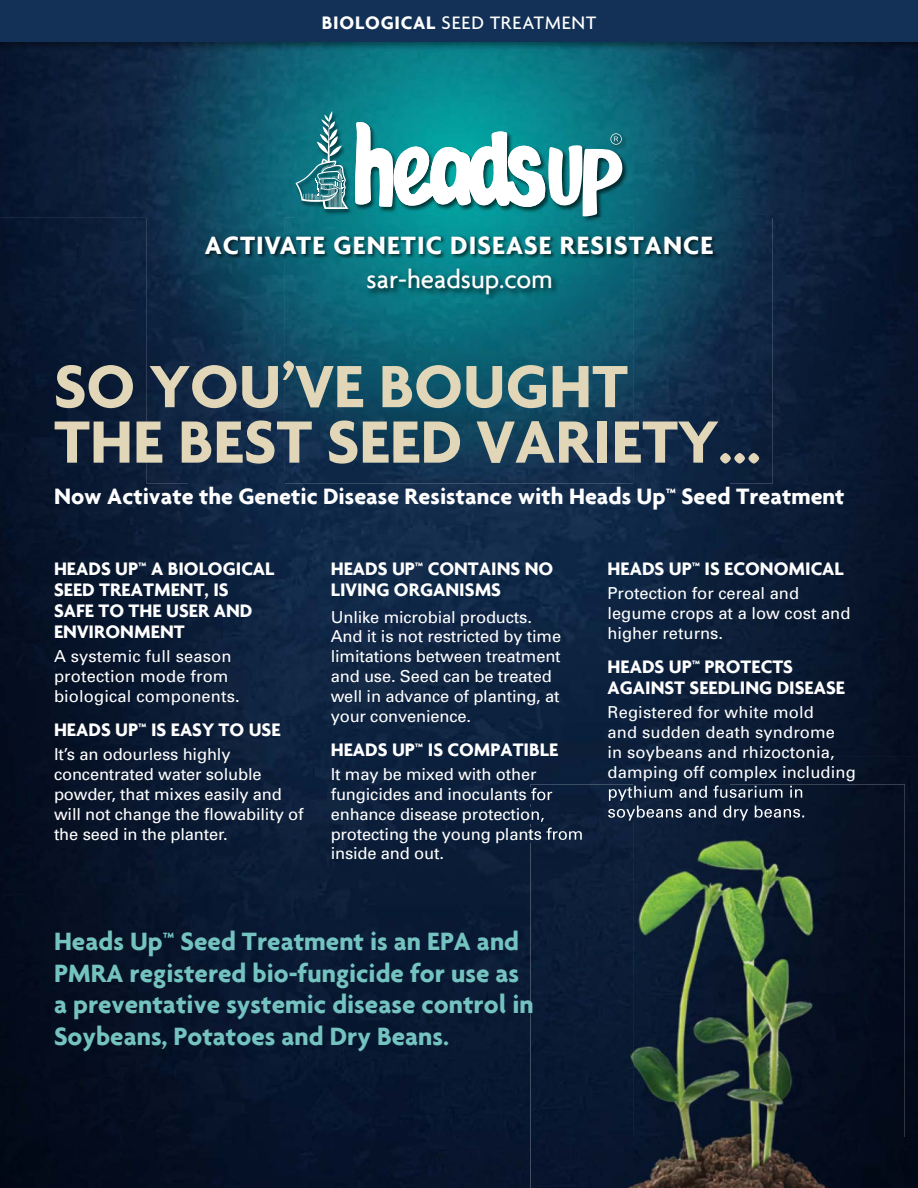
<style>
.page{position:relative;width:918px;height:1188px;background:#fff}
.page>*{position:absolute;margin:0;border:0;box-sizing:border-box;transform-origin:0 0}
.t1{font:700 64.5px/55.5px "Agenda";color:#e1d7b8}
.t2{font:700 27px/31.5px "Agenda";color:#74c3c0}
.t3{font:700 27px "Agenda";letter-spacing:.04em;color:#fff}
.t4{font:500 27px "Agenda";color:#fff}
.t5{font:700 24px "Agenda";color:#fff}
.t6{font:700 19.5px/21px "Agenda";color:#fff}
.t7{font:500 19.5px "Agenda";letter-spacing:.04em;color:#fff}
.t8{font:16.5px/19.8px "Univers";letter-spacing:-.01em;color:#fff}
.t9{font:16.5px/19.8px "Univers";letter-spacing:.01em;color:#fff}
.s1{font-weight:700}
</style>
<div class="page">
<img style="left:284px;top:483px;width:350px;height:302px">
<img style="left:284px;top:785px;width:247px;height:403px">
<div style="left:332px;top:768px;width:209px;height:15px;background:#0b203c"></div>
<div style="left:331px;top:788px;width:200px;height:15px;background:#0b1f3b"></div>
<div style="left:332px;top:808px;width:199px;height:15px;background:#0b1e3a"></div>
<div style="left:332px;top:828px;width:199px;height:15px;background:#0a1d39"></div>
<img style="left:0;top:51px;width:146px;height:166px">
<img style="left:0;top:217px;width:189px;height:971px">
<img style="left:189px;top:483px;width:95px;height:705px">
<img style="left:634px;top:51px;width:284px;height:166px">
<img style="left:729px;top:217px;width:189px;height:593px">
<img style="left:634px;top:483px;width:95px;height:301px">
<div style="left:905px;top:810px;width:13px;height:378px;background:#030b1b"></div>
<img style="left:146px;top:51px;width:488px;height:432px">
<img style="left:634px;top:217px;width:139px;height:266px">
<img style="left:204px;top:235px;width:514px;height:24px">
<img style="left:295px;top:111px;width:333px;height:111px">
<svg style="left:296px;top:111px;width:53px;height:98px"></svg>
<svg style="left:355px;top:122px;width:267px;height:94px"></svg>
<img style="left:366px;top:267px;width:194px;height:35px">
<img style="left:0;top:41px;width:918px;height:10px">
<div style="left:0;top:0;width:918px;height:41px;background:#133156"></div>
<img style="left:531px;top:784px;width:374px;height:404px">
<img style="left:531px;top:788px;width:26px;height:15px">
<img style="left:531px;top:808px;width:18px;height:15px">
<img style="left:531px;top:828px;width:54px;height:15px">
<img style="left:609px;top:786px;width:25px;height:15px">
<img style="left:634px;top:786px;width:170px;height:15px">
<img style="left:608px;top:806px;width:26px;height:15px">
<img style="left:634px;top:806px;width:172px;height:15px">
<p class="t7" style="left:322px;top:11px;width:276px"><span class="s1">BIOLOGICAL</span> SEED TREATMENT</p>
<h2 class="t3" style="left:205px;top:229px;width:510px">ACTIVATE GENETIC DISEASE RESISTANCE</h2>
<h2 class="t4" style="left:366px;top:263px;width:188px">sar-headsup.com</h2>
<h1 class="t1" style="left:54px;top:357px;width:708px">SO YOU’VE BOUGHT<br>THE BEST SEED VARIETY...</h1>
<h3 class="t5" style="left:54px;top:482px;width:792px">Now Activate the Genetic Disease Resistance with Heads Up™ Seed Treatment</h3>
<p class="t6" style="left:54px;top:558px;width:222px">HEADS UP™ A BIOLOGICAL<br>SEED TREATMENT, IS<br>SAFE TO THE USER AND<br>ENVIRONMENT</p>
<p class="t9" style="left:54px;top:647px;width:187px">A systemic full season protection mode from biological components.</p>
<p class="t6" style="left:54px;top:719px;width:228px">HEADS UP™ IS EASY TO USE</p>
<p class="t8" style="left:54px;top:745px;width:251px">It’s an odourless highly concentrated water soluble powder, that mixes easily and will not change the flowability of the seed in the planter.</p>
<p class="t6" style="left:331px;top:558px;width:224px">HEADS UP™ CONTAINS NO<br>LIVING ORGANISMS</p>
<p class="t8" style="left:331px;top:607px;width:232px">Unlike microbial products.<br>And it is not restricted by time limitations between treatment and use. Seed can be treated well in advance of planting, at your convenience.</p>
<p class="t6" style="left:331px;top:739px;width:229px">HEADS UP™ IS COMPATIBLE</p>
<p class="t8" style="left:331px;top:765px;width:254px">It may be mixed with other fungicides and inoculants for enhance disease protection, protecting the young plants from inside and out.</p>
<p class="t6" style="left:608px;top:558px;width:238px">HEADS UP™ IS ECONOMICAL</p>
<p class="t8" style="left:608px;top:584px;width:244px">Protection for cereal and legume crops at a low cost and higher returns.</p>
<p class="t6" style="left:608px;top:656px;width:239px">HEADS UP™ PROTECTS<br>AGAINST SEEDLING DISEASE</p>
<p class="t9" style="left:608px;top:703px;width:250px">Registered for white mold<br>and sudden death syndrome<br>in soybeans and rhizoctonia, damping off complex including</p>
<h2 class="t2" style="left:54px;top:925px;width:481px">Heads Up™ Seed Treatment is an EPA and PMRA registered bio-fungicide for use as a preventative systemic disease control in Soybeans, Potatoes and Dry Beans.</h2>
</div>
